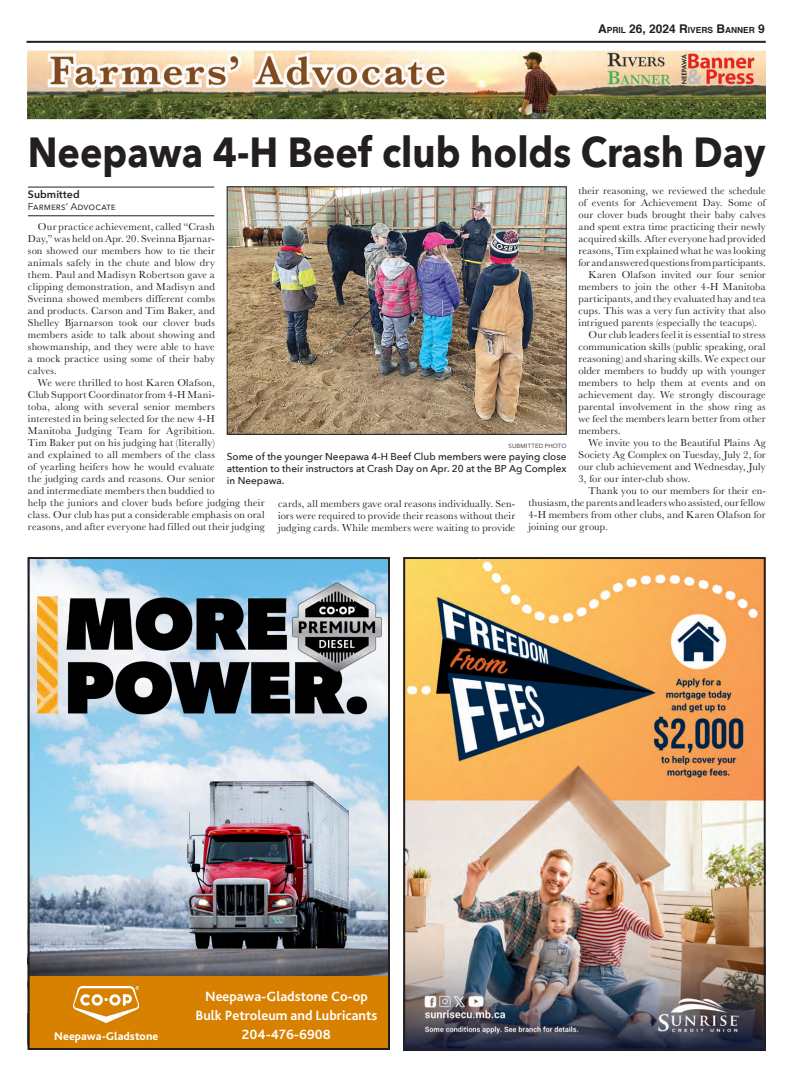
<style>
.page{position:relative;width:792px;height:1074px;background:#fff}
.page>*{position:absolute;margin:0;border:0;box-sizing:border-box;transform-origin:0 0}
.t1{font:700 42px "Avenir Next";color:#231f20;scale:.9 1}
.t2{font:700 14px/19.3px "Bliss 2";color:#fff;text-align:center}
.t3{font:800 11.6px "Bliss 2";color:#fff}
.t4{font:10.5px/12px "Baskerville";letter-spacing:.015em;color:#231f20;text-align:justify}
.t5{font:600 10.5px "Avenir Next";letter-spacing:.01em;color:#231f20}
.t6{font:500 10px/12px "Avenir Next";color:#231f20;text-align:justify}
.t7{font:10px "Avenir Next";letter-spacing:.005em;color:#231f20}
.t8{font:700 8.4px "Helvetica";color:#231f20}
.t9{font:6px "Avenir Next";letter-spacing:.03em;color:#231f20}
.s1{font-size:12px}
</style>
<div class="page">
<hr style="left:27px;top:41px;width:739px;height:2px;background:#231f20">
<hr style="left:28px;top:187px;width:186px;height:1px;background:#231f20">
<hr style="left:28px;top:215px;width:186px;height:1px;background:#231f20">
<img style="left:28px;top:50px;width:738px;height:70px">
<img style="left:31px;top:560px;width:356px;height:417px">
<img style="left:37px;top:581px;width:345px;height:152px">
<div style="left:29px;top:977px;width:360px;height:72px;background:#d88000"></div>
<img style="left:73px;top:986px;width:66px;height:37px">
<div style="left:28px;top:557px;width:362px;height:493px;border:2px solid #231f20"></div>
<img style="left:406px;top:560px;width:357px;height:487px">
<div style="left:403px;top:557px;width:363px;height:493px;border:2px solid #231f20"></div>
<img style="left:229px;top:189px;width:336px;height:244px">
<div style="left:227px;top:187px;width:340px;height:248px;border:1px solid #231f20"></div>
<p class="t8" style="left:598px;top:23px;width:168px"><span class="s1">A</span>PRIL <span class="s1">26, 2024 R</span>IVERS <span class="s1">B</span>ANNER <span class="s1">9</span></p>
<p class="t1" style="left:28px;top:116px;width:822px">Neepawa 4-H Beef club holds Crash Day</p>
<p class="t4" style="left:579px;top:185px;width:189px">their reasoning, we reviewed the schedule</p>
<p class="t4" style="left:579px;top:197px;width:189px">of events for Achievement Day. Some of</p>
<p class="t4" style="left:579px;top:209px;width:189px">our clover buds brought their baby calves</p>
<p class="t4" style="left:579px;top:221px;width:189px">and spent extra time practicing their newly</p>
<p class="t4" style="left:579px;top:233px;width:189px">acquired skills. After everyone had provided</p>
<p class="t4" style="left:579px;top:245px;width:189px">reasons, Tim explained what he was looking</p>
<p class="t4" style="left:579px;top:257px;width:189px">for and answered questions from participants.</p>
<p class="t4" style="left:589px;top:269px;width:179px">Karen Olafson invited our four senior</p>
<p class="t4" style="left:579px;top:281px;width:189px">members to join the other 4-H Manitoba</p>
<p class="t4" style="left:579px;top:293px;width:189px">participants, and they evaluated hay and tea</p>
<p class="t4" style="left:579px;top:305px;width:189px">cups. This was a very fun activity that also</p>
<p class="t4" style="left:579px;top:317px;width:180px">intrigued parents (especially the teacups).</p>
<p class="t4" style="left:589px;top:329px;width:179px">Our club leaders feel it is essential to stress</p>
<p class="t4" style="left:579px;top:341px;width:189px">communication skills (public speaking, oral</p>
<p class="t4" style="left:579px;top:353px;width:189px">reasoning) and sharing skills. We expect our</p>
<p class="t4" style="left:579px;top:365px;width:189px">older members to buddy up with younger</p>
<p class="t4" style="left:579px;top:377px;width:189px">members to help them at events and on</p>
<p class="t4" style="left:579px;top:389px;width:189px">achievement day. We strongly discourage</p>
<p class="t4" style="left:579px;top:401px;width:189px">parental involvement in the show ring as</p>
<p class="t4" style="left:579px;top:413px;width:189px">we feel the members learn better from other</p>
<p class="t4" style="left:579px;top:425px;width:44px">members.</p>
<p class="t4" style="left:589px;top:437px;width:179px">We invite you to the Beautiful Plains Ag</p>
<p class="t4" style="left:579px;top:449px;width:189px">Society Ag Complex on Tuesday, July 2, for</p>
<p class="t4" style="left:579px;top:461px;width:189px">our club achievement and Wednesday, July</p>
<p class="t4" style="left:579px;top:473px;width:113px">3, for our inter-club show.</p>
<p class="t4" style="left:589px;top:485px;width:179px">Thank you to our members for their en-</p>
<p class="t4" style="left:529px;top:497px;width:239px">thusiasm, the parents and leaders who assisted, our fellow</p>
<p class="t4" style="left:529px;top:509px;width:239px">4-H members from other clubs, and Karen Olafson for</p>
<p class="t4" style="left:529px;top:521px;width:81px">joining our group.</p>
<p class="t5" style="left:28px;top:185px;width:53px">Submitted</p>
<p class="t7" style="left:28px;top:198px;width:89px">Farmers’ Advocate</p>
<p class="t4" style="left:38px;top:221px;width:178px">Our practice achievement, called “Crash</p>
<p class="t4" style="left:28px;top:233px;width:188px">Day,” was held on Apr. 20. Sveinna Bjarnar-</p>
<p class="t4" style="left:28px;top:245px;width:188px">son showed our members how to tie their</p>
<p class="t4" style="left:28px;top:257px;width:188px">animals safely in the chute and blow dry</p>
<p class="t4" style="left:28px;top:269px;width:188px">them. Paul and Madisyn Robertson gave a</p>
<p class="t4" style="left:28px;top:281px;width:188px">clipping demonstration, and Madisyn and</p>
<p class="t4" style="left:28px;top:293px;width:188px">Sveinna showed members different combs</p>
<p class="t4" style="left:28px;top:305px;width:188px">and products. Carson and Tim Baker, and</p>
<p class="t4" style="left:28px;top:317px;width:188px">Shelley Bjarnarson took our clover buds</p>
<p class="t4" style="left:28px;top:329px;width:188px">members aside to talk about showing and</p>
<p class="t4" style="left:28px;top:341px;width:188px">showmanship, and they were able to have</p>
<p class="t4" style="left:28px;top:353px;width:188px">a mock practice using some of their baby</p>
<p class="t4" style="left:28px;top:365px;width:30px">calves.</p>
<p class="t4" style="left:38px;top:377px;width:178px">We were thrilled to host Karen Olafson,</p>
<p class="t4" style="left:28px;top:389px;width:188px">Club Support Coordinator from 4-H Mani-</p>
<p class="t4" style="left:28px;top:401px;width:188px">toba, along with several senior members</p>
<p class="t4" style="left:28px;top:413px;width:188px">interested in being selected for the new 4-H</p>
<p class="t4" style="left:28px;top:425px;width:188px">Manitoba Judging Team for Agribition.</p>
<p class="t4" style="left:28px;top:437px;width:188px">Tim Baker put on his judging hat (literally)</p>
<p class="t4" style="left:28px;top:449px;width:188px">and explained to all members of the class</p>
<p class="t4" style="left:28px;top:461px;width:188px">of yearling heifers how he would evaluate</p>
<p class="t4" style="left:28px;top:473px;width:188px">the judging cards and reasons. Our senior</p>
<p class="t4" style="left:28px;top:485px;width:188px">and intermediate members then buddied to</p>
<p class="t4" style="left:28px;top:497px;width:238px">help the juniors and clover buds before judging their</p>
<p class="t4" style="left:28px;top:509px;width:238px">class. Our club has put a considerable emphasis on oral</p>
<p class="t4" style="left:28px;top:521px;width:238px">reasons, and after everyone had filled out their judging</p>
<p class="t9" style="left:509px;top:441px;width:59px">SUBMITTED PHOTO</p>
<p class="t6" style="left:227px;top:451px;width:341px">Some of the younger Neepawa 4-H Beef Club members were paying close attention to their instructors at Crash Day on Apr. 20 at the BP Ag Complex in Neepawa.</p>
<p class="t4" style="left:278px;top:498px;width:239px">cards, all members gave oral reasons individually. Sen&shy;iors were required to provide their reasons without their judging cards. While members were waiting to provide</p>
<p class="t3" style="left:54px;top:1029px;width:105px">Neepawa-Gladstone</p>
<p class="t2" style="left:195px;top:987px;width:184px">Neepawa-Gladstone Co-op<br>Bulk Petroleum and Lubricants<br>204-476-6908</p>
</div>
